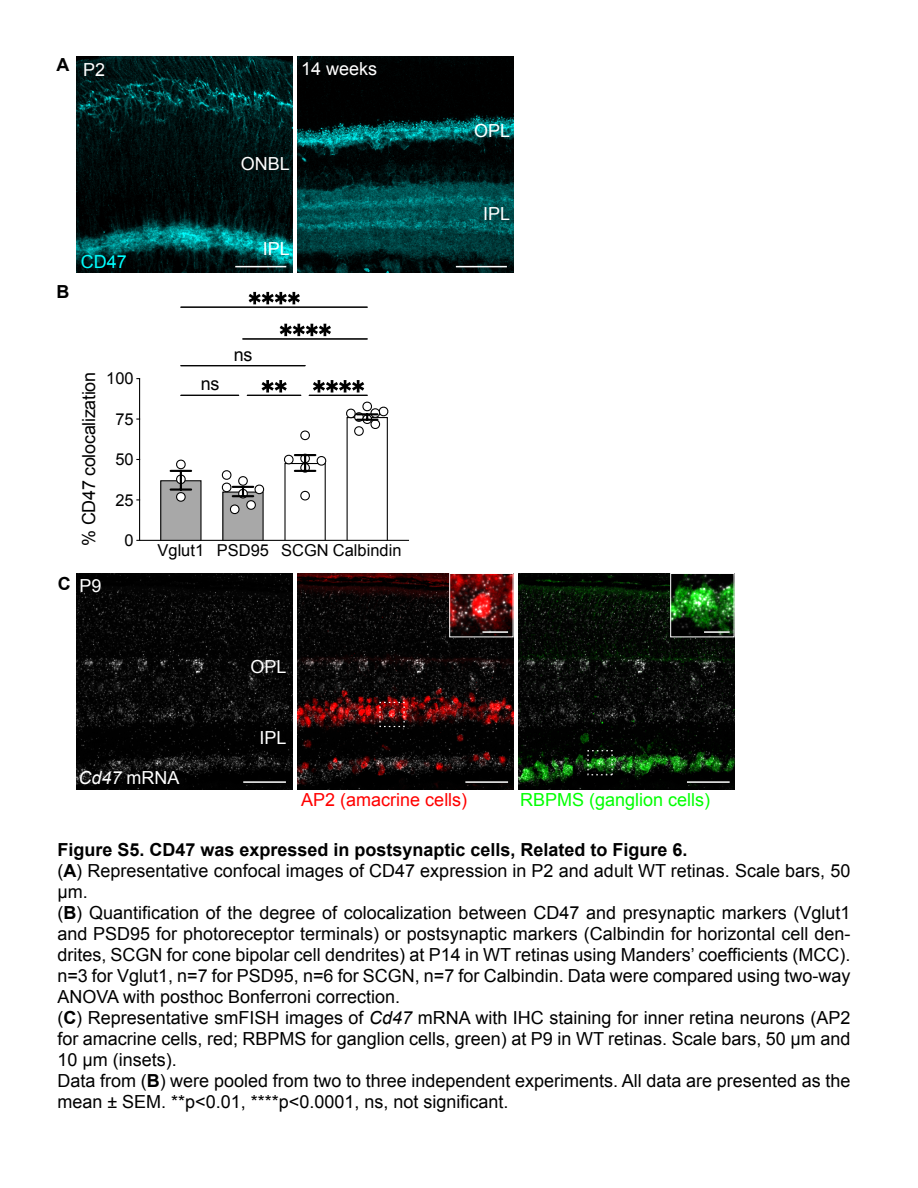
<style>
.page{position:relative;width:918px;height:1188px;background:#fff}
.page>*{position:absolute;margin:0;border:0;box-sizing:border-box;transform-origin:0 0}
.t1{font:18px/21px "Arial";color:#000}
.t2{font:18px "Arial";color:#fff}
.t3{font:18px "Arial";color:#0f0}
.t4{font:18px "Arial";color:#f00}
.t5{font:italic 18px "Arial";color:#fff}
.t6{font:18px "Arial";color:#0ff}
.t7{font:700 18px "Arial";color:#000}
.t8{font:16.5px "Arial";color:#000}
.s1{font-style:normal}
.s2{font-weight:700}
.s3{font-style:italic}
</style>
<div class="page">
<img style="left:518px;top:573px;width:216px;height:216px">
<img style="left:297px;top:573px;width:216px;height:216px">
<img style="left:77px;top:573px;width:216px;height:216px">
<img style="left:76px;top:57px;width:216px;height:216px">
<img style="left:672px;top:575px;width:61px;height:60px">
<div style="left:670px;top:573px;width:65px;height:64px;border:1px solid #fff"></div>
<img style="left:451px;top:575px;width:61px;height:60px">
<div style="left:449px;top:573px;width:65px;height:64px;border:1px solid #fff"></div>
<svg style="left:379px;top:701px;width:26px;height:27px"></svg>
<img style="left:297px;top:57px;width:216px;height:216px">
<hr style="left:235px;top:266px;width:51px;height:1px;background:#fff">
<hr style="left:456px;top:266px;width:51px;height:1px;background:#fff">
<hr style="left:243px;top:781px;width:43px;height:2px;background:#fff">
<hr style="left:482px;top:631px;width:26px;height:2px;background:#fff">
<hr style="left:704px;top:631px;width:26px;height:2px;background:#fff">
<hr style="left:465px;top:781px;width:43px;height:2px;background:#fff">
<hr style="left:687px;top:781px;width:43px;height:2px;background:#fff">
<div style="left:161px;top:481px;width:40px;height:59px;background:#a8a8a8"></div>
<div style="left:160px;top:480px;width:42px;height:61px;border:1px solid #000"></div>
<div style="left:223px;top:492px;width:40px;height:48px;background:#a8a8a8"></div>
<div style="left:222px;top:492px;width:42px;height:49px;border:1px solid #000"></div>
<div style="left:347px;top:417px;width:41px;height:124px;border:1px solid #000"></div>
<hr style="left:140px;top:540px;width:269px;height:1px;background:#000">
<hr style="left:139px;top:379px;width:1px;height:161px;background:#000">
<svg style="left:300px;top:490px;width:10px;height:11px"></svg>
<svg style="left:300px;top:430px;width:10px;height:11px"></svg>
<hr style="left:171px;top:470px;width:20px;height:2px;background:#000">
<svg style="left:175px;top:459px;width:11px;height:43px"></svg>
<hr style="left:171px;top:488px;width:20px;height:3px;background:#000">
<svg style="left:221px;top:470px;width:43px;height:46px"></svg>
<hr style="left:233px;top:495px;width:20px;height:2px;background:#000">
<svg style="left:284px;top:453px;width:42px;height:21px"></svg>
<hr style="left:295px;top:470px;width:20px;height:2px;background:#000">
<svg style="left:346px;top:401px;width:42px;height:36px"></svg>
<hr style="left:357px;top:419px;width:20px;height:2px;background:#000">
<hr style="left:181px;top:395px;width:58px;height:1px;background:#000">
<hr style="left:181px;top:365px;width:124px;height:1px;background:#000">
<hr style="left:181px;top:307px;width:186px;height:1px;background:#000">
<svg style="left:249px;top:292px;width:51px;height:12px"></svg>
<hr style="left:247px;top:395px;width:54px;height:1px;background:#000">
<svg style="left:262px;top:380px;width:25px;height:13px"></svg>
<hr style="left:243px;top:338px;width:124px;height:1px;background:#000">
<svg style="left:280px;top:324px;width:51px;height:12px"></svg>
<hr style="left:309px;top:395px;width:58px;height:1px;background:#000">
<svg style="left:313px;top:380px;width:51px;height:13px"></svg>
<p class="t7" style="left:56px;top:53px;width:14px">A</p>
<p class="t2" style="left:83px;top:58px;width:24px">P2</p>
<p class="t2" style="left:301px;top:57px;width:78px">14 weeks</p>
<p class="t2" style="left:241px;top:152px;width:51px">ONBL</p>
<p class="t7" style="left:56px;top:280px;width:14px">B</p>
<p class="t6" style="left:81px;top:250px;width:48px">CD47</p>
<p class="t2" style="left:263px;top:237px;width:29px">IPL</p>
<p class="t7" style="left:58px;top:572px;width:14px">C</p>
<p class="t1" style="left:234px;top:344px;width:20px">ns</p>
<p class="t8" style="left:106px;top:368px;width:29px">100</p>
<p class="t1" style="left:79px;top:546px;width:175px;rotate:-90deg">% CD47 colocalization</p>
<p class="t1" style="left:201px;top:374px;width:20px">ns</p>
<p class="t8" style="left:115px;top:408px;width:20px">75</p>
<p class="t8" style="left:115px;top:449px;width:20px">50</p>
<p class="t8" style="left:115px;top:489px;width:20px">25</p>
<p class="t8" style="left:125px;top:529px;width:11px">0</p>
<p class="t8" style="left:158px;top:540px;width:245px">Vglut1 PSD95 SCGN Calbindin</p>
<p class="t2" style="left:79px;top:574px;width:24px">P9</p>
<p class="t2" style="left:474px;top:119px;width:38px">OPL</p>
<p class="t2" style="left:483px;top:202px;width:29px">IPL</p>
<p class="t5" style="left:78px;top:766px;width:103px">Cd47 <span class="s1">mRNA</span></p>
<p class="t2" style="left:251px;top:655px;width:38px">OPL</p>
<p class="t2" style="left:260px;top:726px;width:29px">IPL</p>
<p class="t4" style="left:301px;top:788px;width:168px">AP2 (amacrine cells)</p>
<p class="t3" style="left:520px;top:788px;width:192px">RBPMS (ganglion cells)</p>
<p class="t1" style="left:57px;top:840px;width:795px"><span class="s2">Figure S5. CD47 was expressed in postsynaptic cells, Related to Figure 6.<br></span>(<span class="s2">A</span>) Representative confocal images of CD47 expression in P2 and adult WT retinas. Scale bars, 50 μm.<br>(<span class="s2">B</span>) Quantification of the degree of colocalization between CD47 and presynaptic markers (Vglut1 and PSD95 for photoreceptor terminals) or postsynaptic markers (Calbindin for horizontal cell den&shy;drites, SCGN for cone bipolar cell dendrites) at P14 in WT retinas using Manders’ coefficients (MCC). n=3 for Vglut1, n=7 for PSD95, n=6 for SCGN, n=7 for Calbindin. Data were compared using two-way ANOVA with posthoc Bonferroni correction.<br>(<span class="s2">C</span>) Representative smFISH images of <span class="s3">Cd47</span> mRNA with IHC staining for inner retina neurons (AP2 for amacrine cells, red; RBPMS for ganglion cells, green) at P9 in WT retinas. Scale bars, 50 μm and 10 μm (insets).<br>Data from (<span class="s2">B</span>) were pooled from two to three independent experiments. All data are presented as the mean ± SEM. **p&lt;0.01, ****p&lt;0.0001, ns, not significant.</p>
</div>
